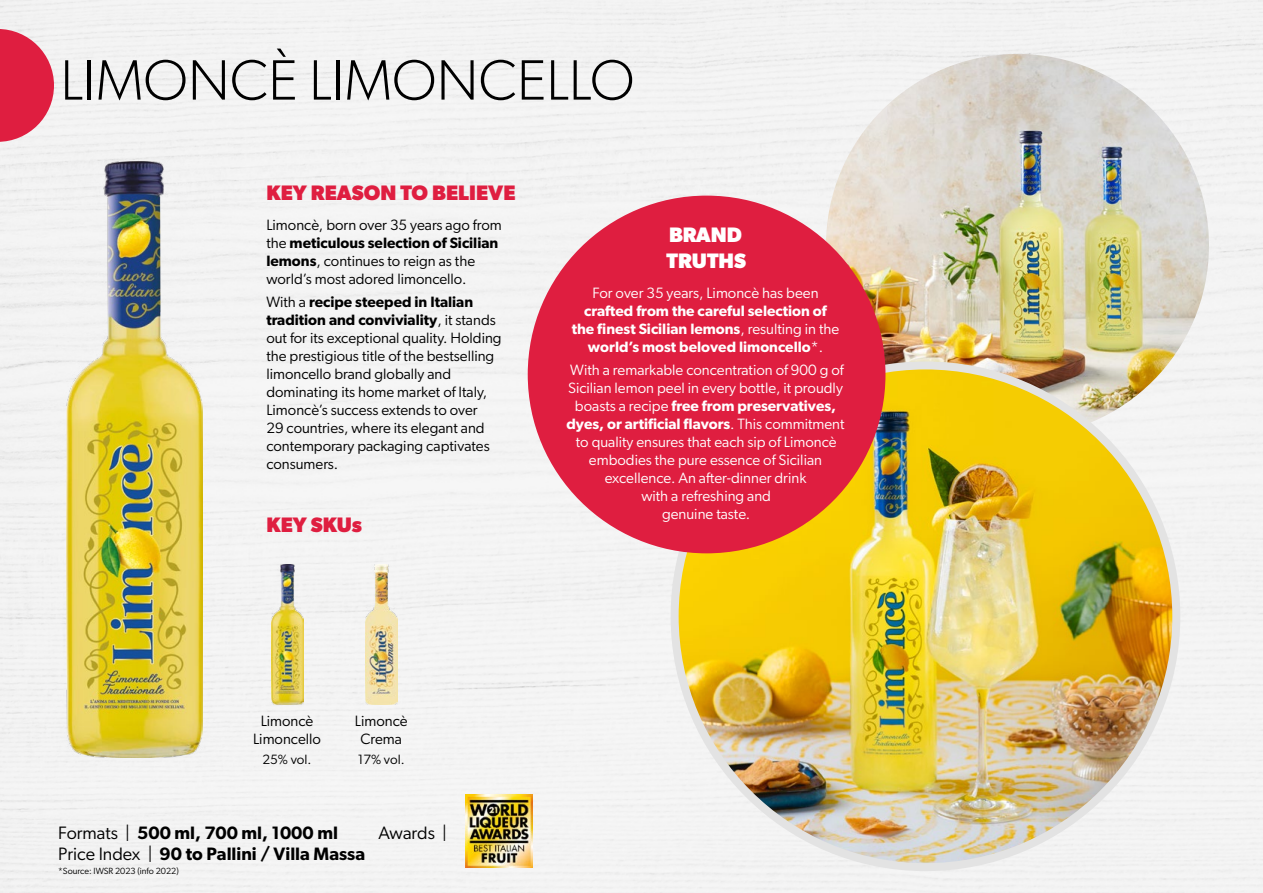
<style>
.page{position:relative;width:1263px;height:893px;background:#f3f3f3}
.page>*{position:absolute;margin:0;border:0;box-sizing:border-box;transform-origin:0 0}
.t1{font:300 57px "Gibson";color:#000}
.t2{font:700 21px "Gibson";color:#df1e40}
.t3{font:700 21px/25.2px "Gibson";color:#fff}
.t4{font:600 18px/21.6px "Gibson";color:#000}
.t5{font:18px "Gibson";color:#000}
.t6{font:15px/18px "Gibson";color:#000}
.t7{font:15px/18px "Gibson";color:#fff;text-align:center}
.t8{font:600 15px/18px "Gibson";color:#fff;text-align:center}
.t9{font:13.5px "Gibson";color:#000}
.t10{font:9px "Gibson";color:#000}
.s1{font-weight:600}
.s2{font-weight:400}
</style>
<div class="page">
<img style="left:826px;top:54px;width:383px;height:383px;border-radius:191px">
<svg style="left:0;top:29px;width:54px;height:113px"></svg>
<img style="left:466px;top:794px;width:67px;height:73px">
<img style="left:365px;top:564px;width:32px;height:140px">
<img style="left:271px;top:564px;width:32px;height:140px">
<img style="left:675px;top:365px;width:501px;height:502px;border-radius:251px">
<div style="left:528px;top:196px;width:357px;height:357px;background:#df1e40;border-radius:50%"></div>
<img style="left:67px;top:162px;width:136px;height:596px">
<h1 class="t1" style="left:60px;top:46px;width:576px">LIMONCÈ LIMONCELLO</h1>
<h2 class="t2" style="left:266px;top:180px;width:251px">KEY REASON TO BELIEVE</h2>
<p class="t6" style="left:266px;top:216px;width:237px">Limoncè, born over 35 years ago from the <span class="s1">meticulous selection of Sicilian lemons</span>, continues to reign as the world’s most adored limoncello.</p>
<p class="t6" style="left:266px;top:292px;width:237px">With a <span class="s1">recipe steeped in Italian tradition and conviviality</span>, it stands out for its exceptional quality. Holding the prestigious title of the bestselling limoncello brand globally and dominating its home market of Italy, Limoncè’s success extends to over<br>29 countries, where its elegant and contemporary packaging captivates consumers.</p>
<h2 class="t2" style="left:266px;top:513px;width:97px">KEY SKUs</h2>
<h2 class="t3" style="left:666px;top:222px;width:81px">BRAND<br>TRUTHS</h2>
<p class="t7" style="left:592px;top:284px;width:228px">For over 35 years, Limoncè has been</p>
<p class="t8" style="left:572px;top:302px;width:269px">crafted from the careful selection of the finest Sicilian lemons<span class="s2">, resulting in the </span>world’s most beloved limoncello<span class="s2">*.</span></p>
<p class="t7" style="left:566px;top:360px;width:279px">With a remarkable concentration of 900 g of Sicilian lemon peel in every bottle, it proudly boasts a recipe <span class="s1">free from preservatives, dyes, or artificial flavors</span>. This commitment to quality ensures that each sip of Limoncè embodies the pure essence of Sicilian excellence. An after-dinner drink<br>with a refreshing and<br>genuine taste.</p>
<p class="t6" style="left:253px;top:711px;width:69px;text-align:center">Limoncè<br>Limoncello</p>
<p class="t9" style="left:262px;top:751px;width:51px">25% vol.</p>
<p class="t6" style="left:355px;top:711px;width:54px;text-align:center">Limoncè<br>Crema</p>
<p class="t9" style="left:358px;top:751px;width:49px">17% vol.</p>
<p class="t4" style="left:58px;top:821px;width:308px"><span class="s2">Formats |</span> 500 ml, 700 ml, 1000 ml<br><span class="s2">Price Index |</span> 90 to Pallini / Villa Massa</p>
<p class="t10" style="left:58px;top:865px;width:122px">*Source: IWSR 2023 (info 2022)</p>
<p class="t5" style="left:378px;top:821px;width:70px">Awards |</p>
</div>
